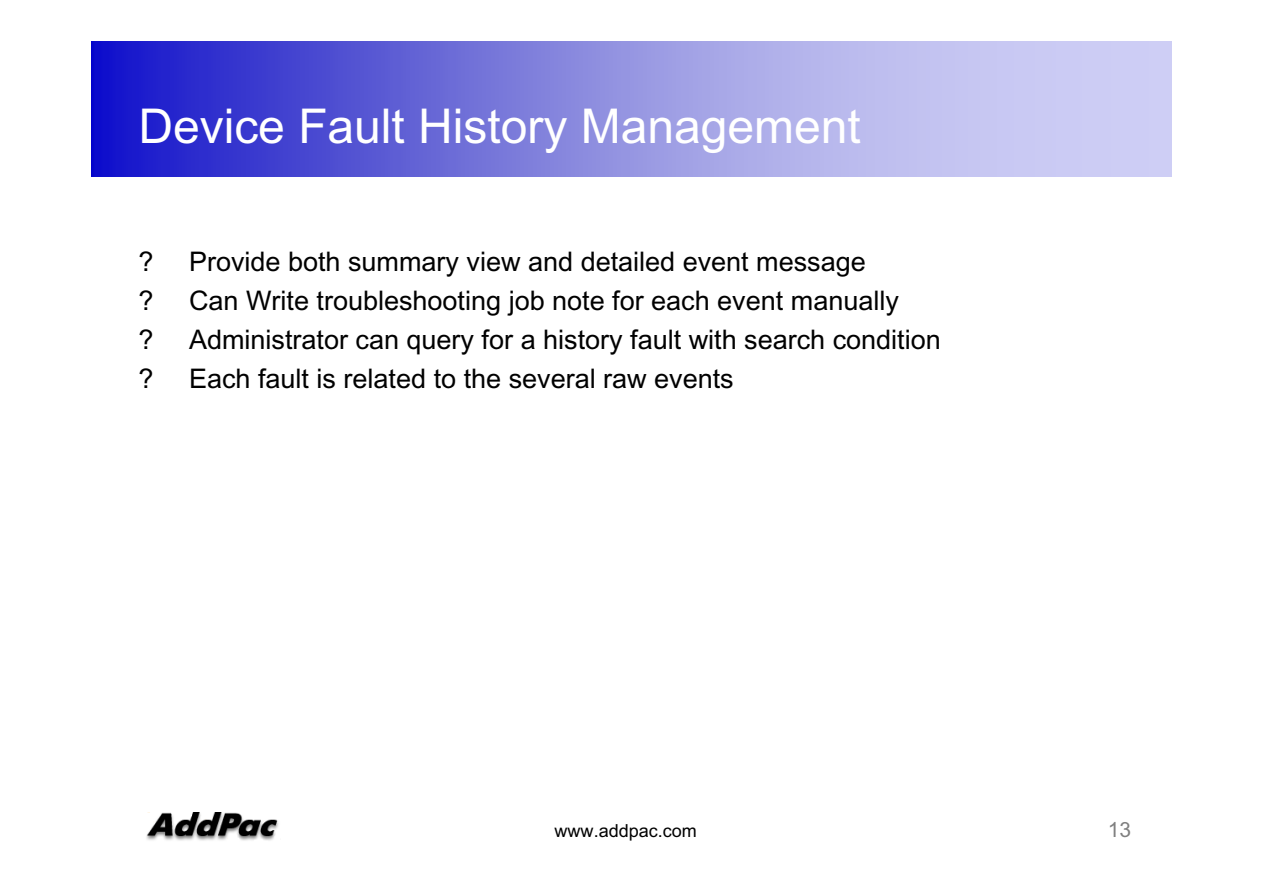
<style>
.page{position:relative;width:1263px;height:893px;background:#fff}
.page>*{position:absolute;margin:0;border:0;box-sizing:border-box;transform-origin:0 0}
.t1{font:48px "Arial Unicode MS";color:#fff}
.t2{font:27px "Arial Unicode MS";color:#000}
.t3{font:21px "Arial Unicode MS";color:#808080}
.t4{font:18px "Arial Unicode MS";color:#000}
</style>
<div class="page">
<img style="left:92px;top:41px;width:1079px;height:135px">
<img style="left:146px;top:812px;width:133px;height:29px">
<h1 class="t1" style="left:138px;top:108px;width:724px">Device Fault History Management</h1>
<p class="t2" style="left:138px;top:251px;width:17px">?</p>
<p class="t2" style="left:189px;top:251px;width:678px">Provide both summary view and detailed event message</p>
<p class="t2" style="left:138px;top:290px;width:17px">?</p>
<p class="t2" style="left:189px;top:290px;width:711px">Can Write troubleshooting job note for each event manually</p>
<p class="t2" style="left:138px;top:329px;width:17px">?</p>
<p class="t2" style="left:189px;top:329px;width:753px">Administrator can query for a history fault with search condition</p>
<p class="t2" style="left:138px;top:368px;width:17px">?</p>
<p class="t2" style="left:189px;top:368px;width:546px">Each fault is related to the several raw events</p>
<p class="t4" style="left:554px;top:823px;width:144px">www.addpac.com</p>
<p class="t3" style="left:1108px;top:821px;width:25px">13</p>
</div>
